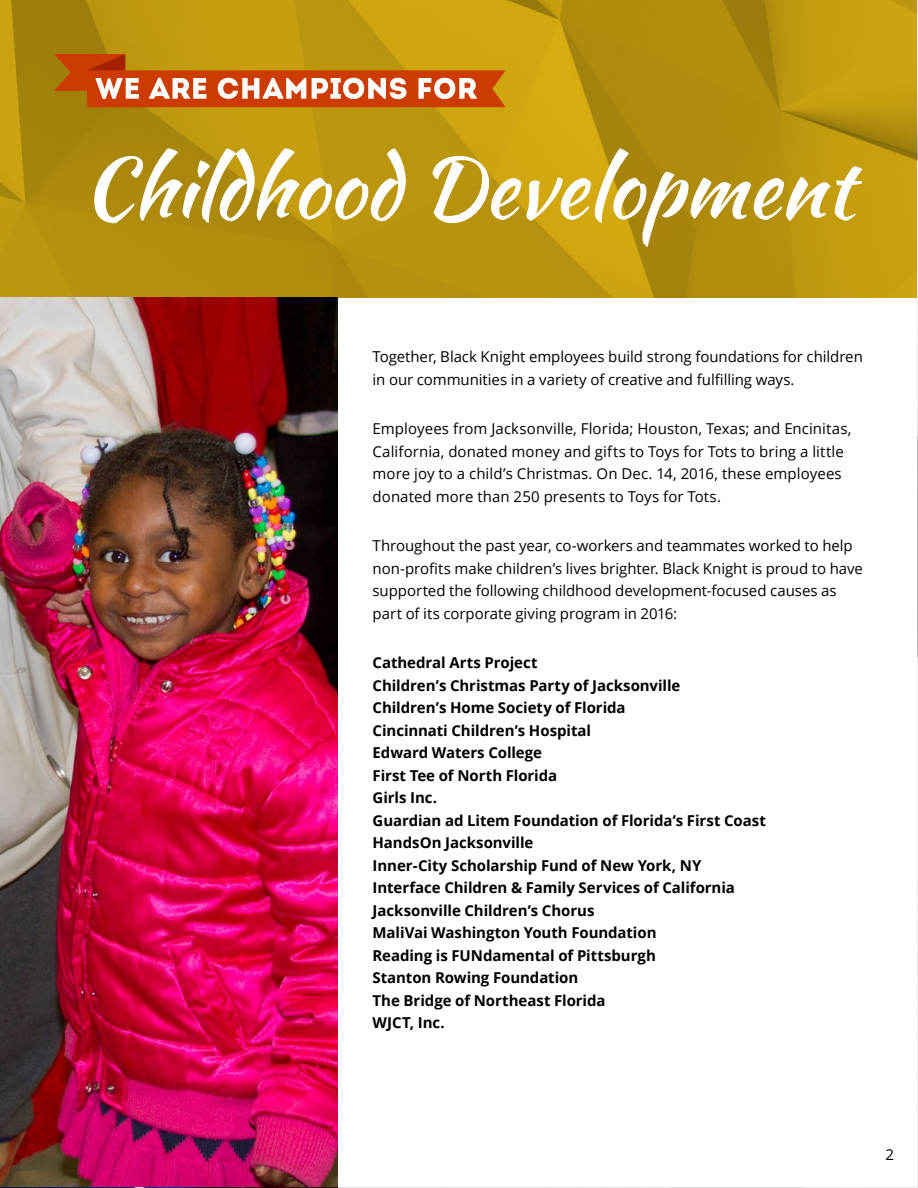
<style>
.page{position:relative;width:918px;height:1188px;background:#fff}
.page>*{position:absolute;margin:0;border:0;box-sizing:border-box;transform-origin:0 0}
.t1{font:82.5px "Kaushan Script";color:#fff}
.t2{font:15px/22.5px "Open Sans";color:#000}
.t3{font:700 15px/22.5px "Open Sans";letter-spacing:-.005em;color:#000}
</style>
<div class="page">
<svg style="left:1px;top:1px;width:916px;height:297px;background:#b9940e"></svg>
<svg style="left:54px;top:54px;width:452px;height:53px;background:#d0792f"></svg>
<img style="left:0;top:297px;width:338px;height:889px">
<h1 class="t1" style="left:83px;top:127px;width:772px">Childhood Development</h1>
<p class="t2" style="left:373px;top:345px;width:492px">Together, Black Knight employees build strong foundations for children in our communities in a variety of creative and fulfilling ways.</p>
<p class="t2" style="left:373px;top:417px;width:480px">Employees from Jacksonville, Florida; Houston, Texas; and Encinitas, California, donated money and gifts to Toys for Tots to bring a little more joy to a child’s Christmas. On Dec. 14, 2016, these employees donated more than 250 presents to Toys for Tots.</p>
<p class="t2" style="left:373px;top:534px;width:492px">Throughout the past year, co-workers and teammates worked to help non-profits make children’s lives brighter. Black Knight is proud to have supported the following childhood development-focused causes as part of its corporate giving program in 2016:</p>
<p class="t3" style="left:373px;top:651px;width:395px">Cathedral Arts Project<br>Children’s Christmas Party of Jacksonville<br>Children’s Home Society of Florida<br>Cincinnati Children’s Hospital<br>Edward Waters College<br>First Tee of North Florida<br>Girls Inc.<br>Guardian ad Litem Foundation of Florida’s First Coast<br>HandsOn Jacksonville<br>Inner-City Scholarship Fund of New York, NY<br>Interface Children &amp; Family Services of California<br>Jacksonville Children’s Chorus<br>MaliVai Washington Youth Foundation<br>Reading is FUNdamental of Pittsburgh<br>Stanton Rowing Foundation<br>The Bridge of Northeast Florida<br>WJCT, Inc.</p>
<p class="t2" style="left:886px;top:1143px;width:10px">2</p>
</div>
